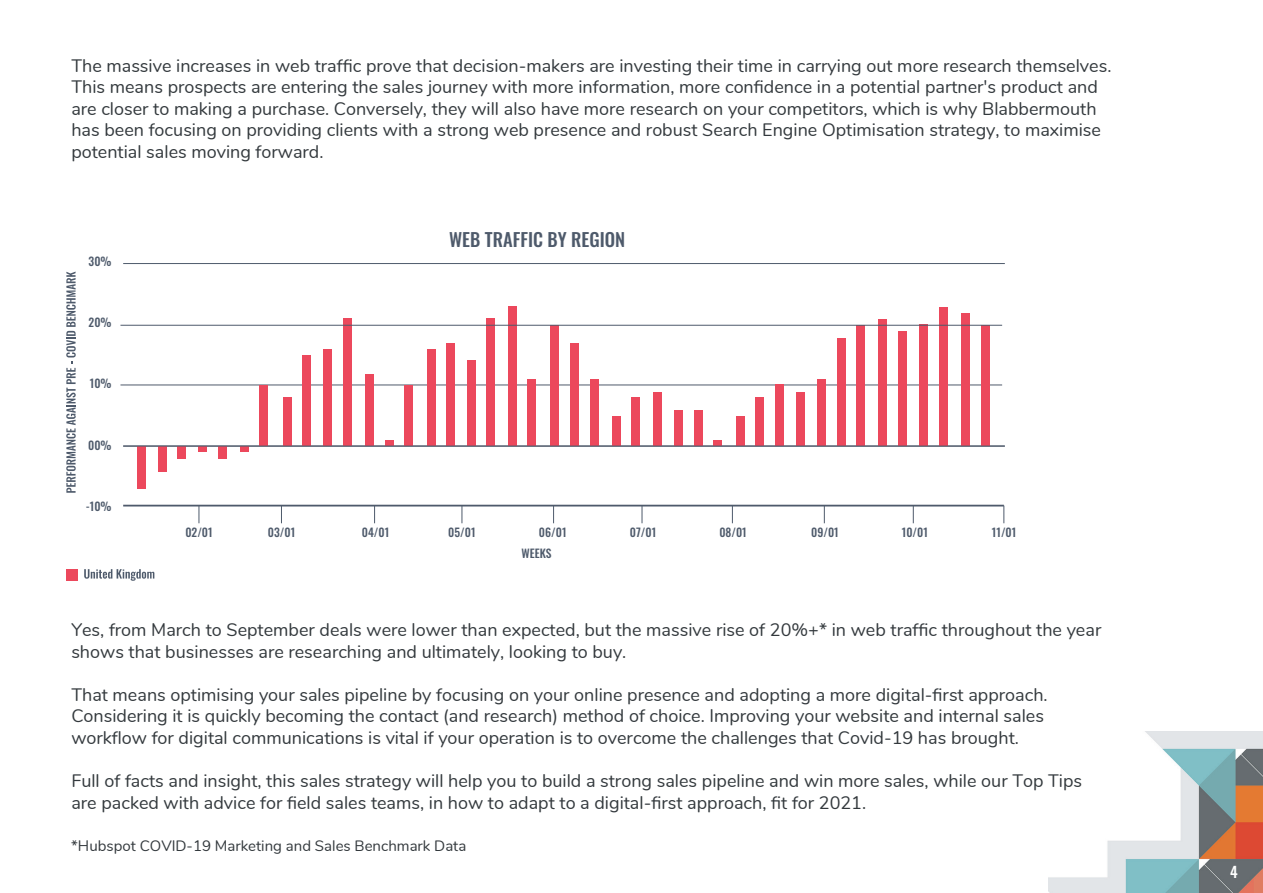
<style>
.page{position:relative;width:1263px;height:893px;background:#fff}
.page>*{position:absolute;margin:0;border:0;box-sizing:border-box;transform-origin:0 0}
.t1{font:500 18.45px "Oswald";color:#4e5a6b}
.t2{font:18px/21.6px "Nunito";color:#33393d}
.t3{font:15px "Nunito";color:#33393d}
.t4{font:500 15px "Oswald";color:#fff}
.t5{font:500 11.55px/20.5px "Oswald";color:#4e5a6b}
</style>
<div class="page">
<img style="left:1049px;top:731px;width:214px;height:162px">
<svg style="left:66px;top:272px;width:10px;height:221px"></svg>
<hr style="left:123px;top:263px;width:882px;height:1px;background:#4e5a6b">
<hr style="left:123px;top:445px;width:882px;height:2px;background:#4e5a6b">
<hr style="left:120px;top:385px;width:882px;height:1px;background:#4e5a6b">
<hr style="left:123px;top:505px;width:881px;height:1px;background:#4e5a6b">
<svg style="left:199px;top:506px;width:1px;height:17px"></svg>
<svg style="left:281px;top:506px;width:1px;height:17px"></svg>
<svg style="left:374px;top:506px;width:1px;height:17px"></svg>
<svg style="left:462px;top:506px;width:1px;height:17px"></svg>
<svg style="left:553px;top:506px;width:1px;height:17px"></svg>
<svg style="left:642px;top:506px;width:1px;height:17px"></svg>
<svg style="left:732px;top:506px;width:1px;height:17px"></svg>
<svg style="left:824px;top:506px;width:1px;height:17px"></svg>
<svg style="left:913px;top:506px;width:1px;height:17px"></svg>
<svg style="left:1003px;top:506px;width:1px;height:17px"></svg>
<div style="left:324px;top:349px;width:8px;height:97px;background:#ec485c"></div>
<div style="left:303px;top:355px;width:8px;height:91px;background:#ec485c"></div>
<div style="left:283px;top:398px;width:8px;height:48px;background:#ec485c"></div>
<div style="left:385px;top:440px;width:8px;height:6px;background:#ec485c"></div>
<div style="left:365px;top:374px;width:8px;height:72px;background:#ec485c"></div>
<div style="left:343px;top:319px;width:8px;height:127px;background:#ec485c"></div>
<div style="left:447px;top:343px;width:8px;height:103px;background:#ec485c"></div>
<div style="left:427px;top:349px;width:8px;height:97px;background:#ec485c"></div>
<div style="left:405px;top:386px;width:8px;height:60px;background:#ec485c"></div>
<div style="left:508px;top:307px;width:9px;height:139px;background:#ec485c"></div>
<div style="left:487px;top:319px;width:8px;height:127px;background:#ec485c"></div>
<div style="left:468px;top:361px;width:8px;height:85px;background:#ec485c"></div>
<div style="left:570px;top:343px;width:9px;height:103px;background:#ec485c"></div>
<div style="left:550px;top:325px;width:8px;height:121px;background:#ec485c"></div>
<div style="left:528px;top:379px;width:8px;height:67px;background:#ec485c"></div>
<div style="left:612px;top:416px;width:8px;height:30px;background:#ec485c"></div>
<div style="left:591px;top:379px;width:8px;height:67px;background:#ec485c"></div>
<div style="left:674px;top:410px;width:8px;height:36px;background:#ec485c"></div>
<div style="left:654px;top:392px;width:8px;height:54px;background:#ec485c"></div>
<div style="left:631px;top:397px;width:9px;height:49px;background:#ec485c"></div>
<div style="left:694px;top:410px;width:9px;height:36px;background:#ec485c"></div>
<div style="left:755px;top:397px;width:8px;height:49px;background:#ec485c"></div>
<div style="left:736px;top:416px;width:8px;height:30px;background:#ec485c"></div>
<div style="left:714px;top:440px;width:8px;height:6px;background:#ec485c"></div>
<div style="left:776px;top:385px;width:8px;height:61px;background:#ec485c"></div>
<div style="left:796px;top:392px;width:8px;height:54px;background:#ec485c"></div>
<div style="left:856px;top:325px;width:8px;height:121px;background:#ec485c"></div>
<div style="left:837px;top:338px;width:8px;height:108px;background:#ec485c"></div>
<div style="left:817px;top:380px;width:9px;height:66px;background:#ec485c"></div>
<div style="left:899px;top:332px;width:8px;height:114px;background:#ec485c"></div>
<div style="left:878px;top:319px;width:8px;height:127px;background:#ec485c"></div>
<div style="left:920px;top:324px;width:8px;height:122px;background:#ec485c"></div>
<div style="left:940px;top:308px;width:8px;height:138px;background:#ec485c"></div>
<div style="left:981px;top:325px;width:8px;height:121px;background:#ec485c"></div>
<div style="left:961px;top:314px;width:8px;height:132px;background:#ec485c"></div>
<div style="left:260px;top:386px;width:8px;height:60px;background:#ec485c"></div>
<div style="left:199px;top:446px;width:8px;height:6px;background:#ec485c"></div>
<div style="left:178px;top:446px;width:8px;height:12px;background:#ec485c"></div>
<div style="left:158px;top:446px;width:8px;height:25px;background:#ec485c"></div>
<div style="left:240px;top:446px;width:8px;height:6px;background:#ec485c"></div>
<div style="left:218px;top:446px;width:9px;height:12px;background:#ec485c"></div>
<div style="left:137px;top:446px;width:8px;height:42px;background:#ec485c"></div>
<div style="left:66px;top:569px;width:12px;height:12px;background:#ec485c"></div>
<svg style="left:84px;top:569px;width:70px;height:12px"></svg>
<hr style="left:120px;top:325px;width:882px;height:1px;background:#4e5a6b">
<hr style="left:123px;top:446px;width:882px;height:1px;background:#4e5a6b">
<p class="t2" style="left:71px;top:54px;width:1042px">The massive increases in web traffic prove that decision-makers are investing their time in carrying out more research themselves.<br>This means prospects are entering the sales journey with more information, more confidence in a potential partner's product and are closer to making a purchase. Conversely, they will also have more research on your competitors, which is why Blabbermouth has been focusing on providing clients with a strong web presence and robust Search Engine Optimisation strategy, to maximise potential sales moving forward.</p>
<p class="t5" style="left:89px;top:252px;width:24px">30%</p>
<p class="t5" style="left:89px;top:313px;width:24px">20%</p>
<p class="t5" style="left:90px;top:373px;width:23px">10%</p>
<p class="t5" style="left:88px;top:436px;width:25px">00%</p>
<p class="t5" style="left:86px;top:497px;width:27px">-10%</p>
<p class="t1" style="left:449px;top:230px;width:177px">WEB TRAFFIC BY REGION</p>
<p class="t5" style="left:185px;top:523px;width:29px">02/01</p>
<p class="t5" style="left:268px;top:523px;width:29px">03/01</p>
<p class="t5" style="left:362px;top:523px;width:29px">04/01</p>
<p class="t5" style="left:448px;top:523px;width:29px">05/01</p>
<p class="t5" style="left:521px;top:523px;width:47px;text-indent:17px">06/01<br>WEEKS</p>
<p class="t5" style="left:630px;top:523px;width:28px">07/01</p>
<p class="t5" style="left:719px;top:523px;width:29px">08/01</p>
<p class="t5" style="left:811px;top:523px;width:29px">09/01</p>
<p class="t5" style="left:902px;top:523px;width:28px">10/01</p>
<p class="t5" style="left:992px;top:523px;width:26px">11/01</p>
<p class="t2" style="left:71px;top:618px;width:1031px">Yes, from March to September deals were lower than expected, but the massive rise of 20%+* in web traffic throughout the year shows that businesses are researching and ultimately, looking to buy.</p>
<p class="t2" style="left:71px;top:683px;width:978px">That means optimising your sales pipeline by focusing on your online presence and adopting a more digital-first approach.<br>Considering it is quickly becoming the contact (and research) method of choice. Improving your website and internal sales workflow for digital communications is vital if your operation is to overcome the challenges that Covid-19 has brought.</p>
<p class="t2" style="left:71px;top:769px;width:1012px">Full of facts and insight, this sales strategy will help you to build a strong sales pipeline and win more sales, while our Top Tips are packed with advice for field sales teams, in how to adapt to a digital-first approach, fit for 2021.</p>
<p class="t3" style="left:71px;top:835px;width:397px">*Hubspot COVID-19 Marketing and Sales Benchmark Data</p>
<p class="t4" style="left:1230px;top:864px;width:9px">4</p>
</div>
